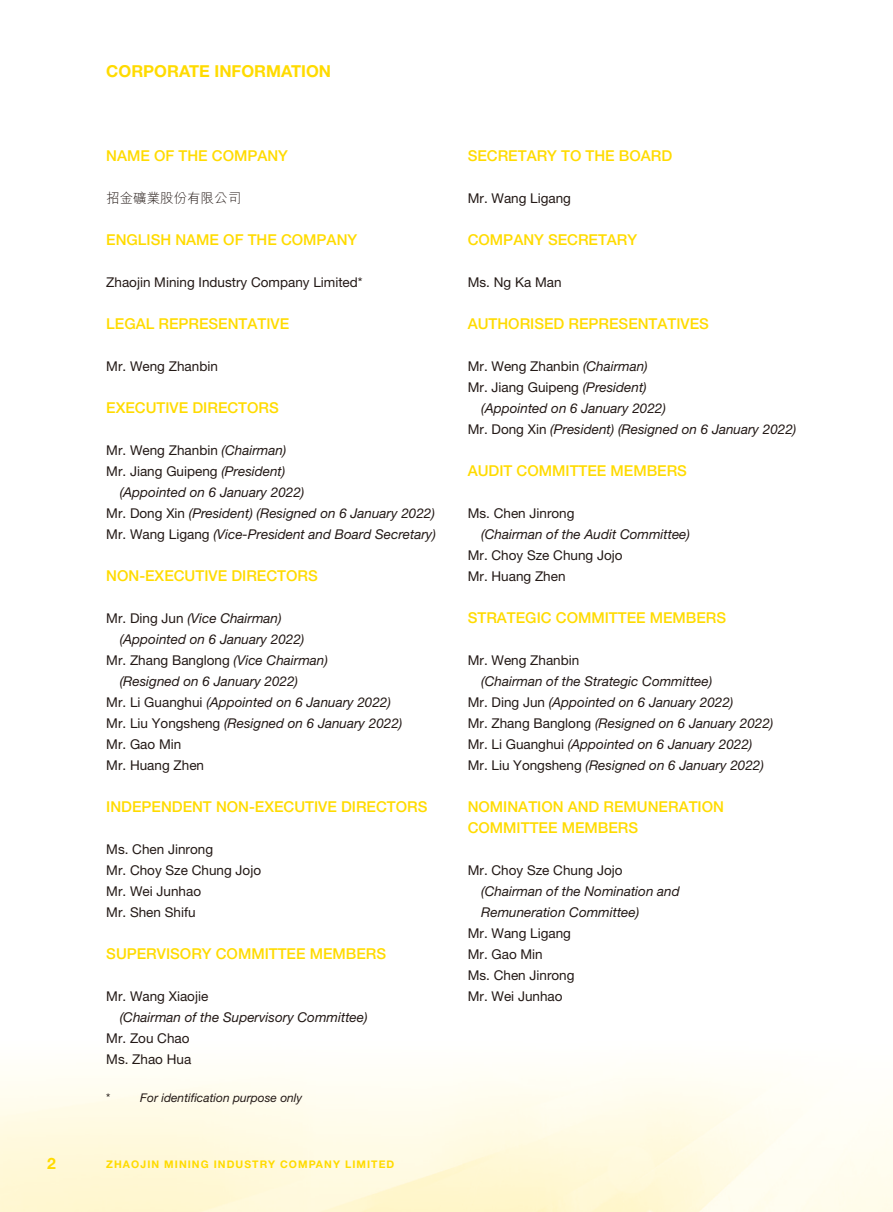
<style>
.page{position:relative;width:893px;height:1212px;background:#fff}
.page>*{position:absolute;margin:0;border:0;box-sizing:border-box;transform-origin:0 0}
.t1{font:700 16.5px "Helvetica Neue LT Std";color:#ffdb00}
.t2{font:700 15.75px "Helvetica Neue LT Std";color:#ffdb00}
.t3{font:500 15px/21px "Helvetica Neue LT Std";color:#ffdb00}
.t4{font:italic 13.5px/21px "Helvetica Neue LT Std";color:#231916}
.t5{font:13.5px/21px "Helvetica Neue LT Std";color:#231916}
.t6{font:13.5px "M Hei HK Light E Ten B5 H";color:#231916}
.t7{font:italic 12px "Helvetica Neue LT Std";color:#231916}
.t8{font:12px "Helvetica Neue LT Std";color:#231916}
.t9{font:700 10.5px "Helvetica Neue LT Std";letter-spacing:.1em;color:#ffdb00}
.s1{font-style:italic}
.s2{font-style:normal}
</style>
<div class="page">
<p class="t1" style="left:106px;top:66px;width:226px">CORPORATE INFORMATION</p>
<p class="t3" style="left:106px;top:147px;width:183px">NAME OF THE COMPANY</p>
<p class="t6" style="left:106px;top:193px;width:136px">招金礦業股份有限公司</p>
<p class="t3" style="left:106px;top:231px;width:252px">ENGLISH NAME OF THE COMPANY</p>
<p class="t5" style="left:106px;top:274px;width:258px">Zhaojin Mining Industry Company Limited*</p>
<p class="t3" style="left:106px;top:315px;width:184px">LEGAL REPRESENTATIVE</p>
<p class="t5" style="left:106px;top:358px;width:113px">Mr. Weng Zhanbin</p>
<p class="t3" style="left:106px;top:399px;width:174px">EXECUTIVE DIRECTORS</p>
<p class="t5" style="left:106px;top:442px;width:182px">Mr. Weng Zhanbin <span class="s1">(Chairman)</span></p>
<p class="t5" style="left:106px;top:463px;width:181px">Mr. Jiang Guipeng <span class="s1">(President)</span></p>
<p class="t4" style="left:120px;top:484px;width:186px">(Appointed on 6 January 2022)</p>
<p class="t4" style="left:106px;top:505px;width:330px"><span class="s2">Mr. Dong Xin</span> (President) (Resigned on 6 January 2022)</p>
<p class="t4" style="left:106px;top:526px;width:331px"><span class="s2">Mr. Wang Ligang</span> (Vice-President and Board Secretary)</p>
<p class="t3" style="left:106px;top:567px;width:213px">NON-EXECUTIVE DIRECTORS</p>
<p class="t4" style="left:106px;top:610px;width:177px"><span class="s2">Mr. Ding Jun</span> (Vice Chairman)</p>
<p class="t4" style="left:120px;top:631px;width:186px">(Appointed on 6 January 2022)</p>
<p class="t5" style="left:106px;top:652px;width:223px">Mr. Zhang Banglong <span class="s1">(Vice Chairman)</span></p>
<p class="t4" style="left:120px;top:673px;width:180px">(Resigned on 6 January 2022)</p>
<p class="t4" style="left:106px;top:694px;width:286px"><span class="s2">Mr. Li Guanghui</span> (Appointed on 6 January 2022)</p>
<p class="t4" style="left:106px;top:715px;width:298px"><span class="s2">Mr. Liu Yongsheng</span> (Resigned on 6 January 2022)</p>
<p class="t5" style="left:106px;top:736px;width:77px">Mr. Gao Min</p>
<p class="t5" style="left:106px;top:757px;width:99px">Mr. Huang Zhen</p>
<p class="t3" style="left:106px;top:798px;width:323px">INDEPENDENT NON-EXECUTIVE DIRECTORS</p>
<p class="t5" style="left:106px;top:841px;width:156px">Ms. Chen Jinrong<br>Mr. Choy Sze Chung Jojo<br>Mr. Wei Junhao<br>Mr. Shen Shifu</p>
<p class="t3" style="left:106px;top:945px;width:281px">SUPERVISORY COMMITTEE MEMBERS</p>
<p class="t5" style="left:106px;top:988px;width:104px">Mr. Wang Xiaojie</p>
<p class="t4" style="left:120px;top:1009px;width:249px">(Chairman of the Supervisory Committee)</p>
<p class="t5" style="left:106px;top:1030px;width:87px">Mr. Zou Chao<br>Ms. Zhao Hua</p>
<p class="t8" style="left:106px;top:1093px;width:6px">*</p>
<p class="t7" style="left:140px;top:1093px;width:164px">For identification purpose only</p>
<p class="t2" style="left:47px;top:1157px;width:10px">2</p>
<p class="t9" style="left:106px;top:1160px;width:289px">ZHAOJIN MINING INDUSTRY COMPANY LIMITED</p>
<p class="t3" style="left:468px;top:147px;width:206px">SECRETARY TO THE BOARD</p>
<p class="t5" style="left:468px;top:190px;width:105px">Mr. Wang Ligang</p>
<p class="t3" style="left:468px;top:231px;width:171px">COMPANY SECRETARY</p>
<p class="t5" style="left:468px;top:274px;width:95px">Ms. Ng Ka Man</p>
<p class="t3" style="left:468px;top:315px;width:243px">AUTHORISED REPRESENTATIVES</p>
<p class="t5" style="left:468px;top:358px;width:182px">Mr. Weng Zhanbin <span class="s1">(Chairman)</span></p>
<p class="t5" style="left:468px;top:379px;width:181px">Mr. Jiang Guipeng <span class="s1">(President)</span></p>
<p class="t4" style="left:481px;top:400px;width:186px">(Appointed on 6 January 2022)</p>
<p class="t4" style="left:468px;top:421px;width:330px"><span class="s2">Mr. Dong Xin</span> (President) (Resigned on 6 January 2022)</p>
<p class="t3" style="left:468px;top:462px;width:221px">AUDIT COMMITTEE MEMBERS</p>
<p class="t5" style="left:468px;top:505px;width:108px">Ms. Chen Jinrong</p>
<p class="t4" style="left:481px;top:526px;width:210px">(Chairman of the Audit Committee)</p>
<p class="t5" style="left:468px;top:547px;width:156px">Mr. Choy Sze Chung Jojo<br>Mr. Huang Zhen</p>
<p class="t3" style="left:468px;top:609px;width:260px">STRATEGIC COMMITTEE MEMBERS</p>
<p class="t5" style="left:468px;top:652px;width:113px">Mr. Weng Zhanbin</p>
<p class="t4" style="left:468px;top:673px;width:307px;text-indent:14px">(Chairman of the Strategic Committee)<br><span class="s2">Mr. Ding Jun</span> (Appointed on 6 January 2022)<br><span class="s2">Mr. Zhang Banglong</span> (Resigned on 6 January 2022)<br><span class="s2">Mr. Li Guanghui</span> (Appointed on 6 January 2022)<br><span class="s2">Mr. Liu Yongsheng</span> (Resigned on 6 January 2022)</p>
<p class="t3" style="left:468px;top:798px;width:258px">NOMINATION AND REMUNERATION<br>COMMITTEE MEMBERS</p>
<p class="t5" style="left:468px;top:862px;width:156px">Mr. Choy Sze Chung Jojo</p>
<p class="t4" style="left:481px;top:883px;width:200px">(Chairman of the Nomination and<br>Remuneration Committee)</p>
<p class="t5" style="left:468px;top:925px;width:108px">Mr. Wang Ligang<br>Mr. Gao Min<br>Ms. Chen Jinrong<br>Mr. Wei Junhao</p>
</div>
